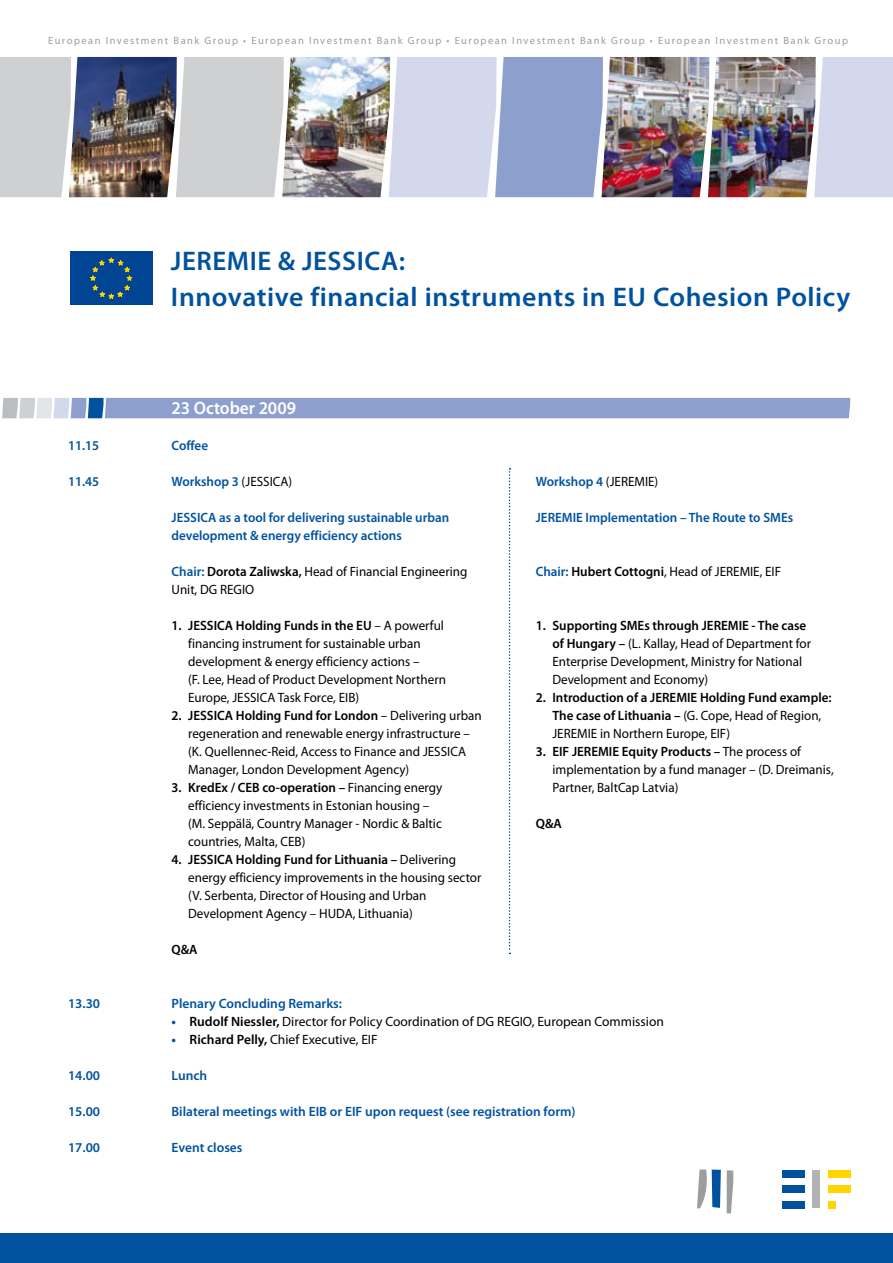
<style>
.page{position:relative;width:893px;height:1263px;background:#fff}
.page>*{position:absolute;margin:0;border:0;box-sizing:border-box;transform-origin:0 0}
.t1{font:600 27px/36px "Myriad Pro";letter-spacing:.02em;color:#00529f}
.t2{font:600 18px "Myriad Pro";color:#fff}
.t3{font:13.5px/18px "Myriad Pro";color:#000}
.t4{font:600 13.5px/18px "Myriad Pro";color:#00529f}
.t5{font:600 13.5px/18px "Myriad Pro";color:#000}
.t6{font:10.5px "Myriad Pro";letter-spacing:.14em;color:#9c9d9f}
.s1{font-weight:400;color:#000}
.s2{font-weight:600;color:#00529f}
.s3{font-weight:600}
.s4{font-weight:400}
.s5{font-weight:700;color:#00529f}
</style>
<div class="page">
<svg style="left:2px;top:398px;width:848px;height:20px;background:#90a3ce"></svg>
<div style="left:0;top:1233px;width:893px;height:30px;background:#00529f"></div>
<img style="left:0;top:57px;width:893px;height:140px">
<img style="left:69px;top:57px;width:108px;height:140px">
<svg style="left:509px;top:468px;width:1px;height:486px"></svg>
<svg style="left:697px;top:1169px;width:24px;height:39px"></svg>
<svg style="left:727px;top:1170px;width:6px;height:43px"></svg>
<div style="left:782px;top:1170px;width:23px;height:8px;background:#00519e"></div>
<div style="left:812px;top:1170px;width:8px;height:38px;background:#b1b3b4"></div>
<div style="left:828px;top:1201px;width:7px;height:7px;background:#ffd500"></div>
<div style="left:782px;top:1185px;width:23px;height:8px;background:#00519e"></div>
<div style="left:828px;top:1170px;width:22px;height:8px;background:#ffd500"></div>
<div style="left:828px;top:1185px;width:22px;height:8px;background:#ffd500"></div>
<div style="left:782px;top:1201px;width:23px;height:7px;background:#00519e"></div>
<div style="left:70px;top:251px;width:82px;height:53px;background:#004494"></div>
<svg style="left:90px;top:258px;width:42px;height:41px"></svg>
<p class="t6" style="left:48px;top:34px;width:801px">European Investment Bank Group • European Investment Bank Group • European Investment Bank Group • European Investment Bank Group</p>
<h1 class="t1" style="left:171px;top:242px;width:681px">JEREMIE &amp; JESSICA:<br>Innovative financial instruments in EU Cohesion Policy</h1>
<h2 class="t2" style="left:172px;top:396px;width:126px">23 October 2009</h2>
<p class="t4" style="left:68px;top:436px;width:33px">11.15</p>
<p class="t4" style="left:172px;top:436px;width:38px">Coffee</p>
<p class="t4" style="left:68px;top:472px;width:33px">11.45</p>
<p class="t4" style="left:172px;top:472px;width:122px">Workshop 3 <span class="s1">(JESSICA)</span></p>
<p class="t4" style="left:172px;top:508px;width:279px">JESSICA as a tool for delivering sustainable urban development &amp; energy efficiency actions</p>
<p class="t3" style="left:172px;top:562px;width:297px"><span class="s2">Chair:</span> <span class="s3">Dorota Zaliwska,</span> Head of Financial Engineering<br>Unit, DG REGIO</p>
<p class="t3" style="left:188px;top:616px;width:259px;text-indent:-17px"><span class="s3">1. JESSICA Holding Funds in the EU</span> – A powerful financing instrument for sustainable urban development &amp; energy efficiency actions –<br>(F. Lee, Head of Product Development Northern Europe, JESSICA Task Force, EIB)</p>
<p class="t3" style="left:188px;top:706px;width:295px;text-indent:-17px"><span class="s3">2. JESSICA Holding Fund for London</span> – Delivering urban regeneration and renewable energy infrastructure – (K. Quellennec-Reid, Access to Finance and JESSICA Manager, London Development Agency)</p>
<p class="t3" style="left:188px;top:778px;width:256px;text-indent:-17px"><span class="s3">3. KredEx / CEB co-operation –</span> Financing energy efficiency investments in Estonian housing – (M. Seppälä, Country Manager - Nordic &amp; Baltic countries, Malta, CEB)</p>
<p class="t3" style="left:188px;top:850px;width:295px;text-indent:-17px"><span class="s3">4. JESSICA Holding Fund for Lithuania –</span> Delivering energy efficiency improvements in the housing sector (V. Serbenta, Director of Housing and Urban Development Agency – HUDA, Lithuania)</p>
<p class="t5" style="left:172px;top:940px;width:27px">Q&amp;A</p>
<p class="t4" style="left:536px;top:472px;width:124px">Workshop 4 <span class="s1">(JEREMIE)</span></p>
<p class="t4" style="left:536px;top:508px;width:259px">JEREMIE Implementation – The Route to SMEs</p>
<p class="t3" style="left:536px;top:562px;width:247px"><span class="s2">Chair:</span> <span class="s3">Hubert Cottogni</span>, Head of JEREMIE, EIF</p>
<p class="t3" style="left:552px;top:616px;width:260px;text-indent:-17px"><span class="s3">1. Supporting SMEs through JEREMIE - The case of Hungary –</span> (L. Kallay, Head of Department for Enterprise Development, Ministry for National Development and Economy)</p>
<p class="t5" style="left:552px;top:688px;width:281px;text-indent:-17px">2. Introduction of a JEREMIE Holding Fund example:<br>The case of Lithuania – <span class="s4">(G. Cope, Head of Region,<br>JEREMIE in Northern Europe, EIF)</span></p>
<p class="t3" style="left:552px;top:742px;width:283px;text-indent:-17px"><span class="s3">3. EIF JEREMIE Equity Products –</span> The process of implementation by a fund manager – (D. Dreimanis,<br>Partner, BaltCap Latvia)</p>
<p class="t5" style="left:536px;top:814px;width:27px">Q&amp;A</p>
<p class="t4" style="left:68px;top:994px;width:34px">13.30</p>
<p class="t4" style="left:172px;top:994px;width:172px">Plenary Concluding Remarks:</p>
<p class="t3" style="left:172px;top:1012px;width:494px"><span class="s5">•</span> <span class="s3">Rudolf Niessler,</span> Director for Policy Coordination of DG REGIO, European Commission</p>
<p class="t3" style="left:172px;top:1030px;width:208px"><span class="s5">•</span> <span class="s3">Richard Pelly,</span> Chief Executive, EIF</p>
<p class="t4" style="left:68px;top:1066px;width:34px">14.00</p>
<p class="t4" style="left:172px;top:1066px;width:37px">Lunch</p>
<p class="t4" style="left:68px;top:1102px;width:34px">15.00</p>
<p class="t4" style="left:172px;top:1102px;width:406px">Bilateral meetings with EIB or EIF upon request (see registration form)</p>
<p class="t4" style="left:68px;top:1138px;width:34px">17.00</p>
<p class="t4" style="left:172px;top:1138px;width:73px">Event closes</p>
</div>
